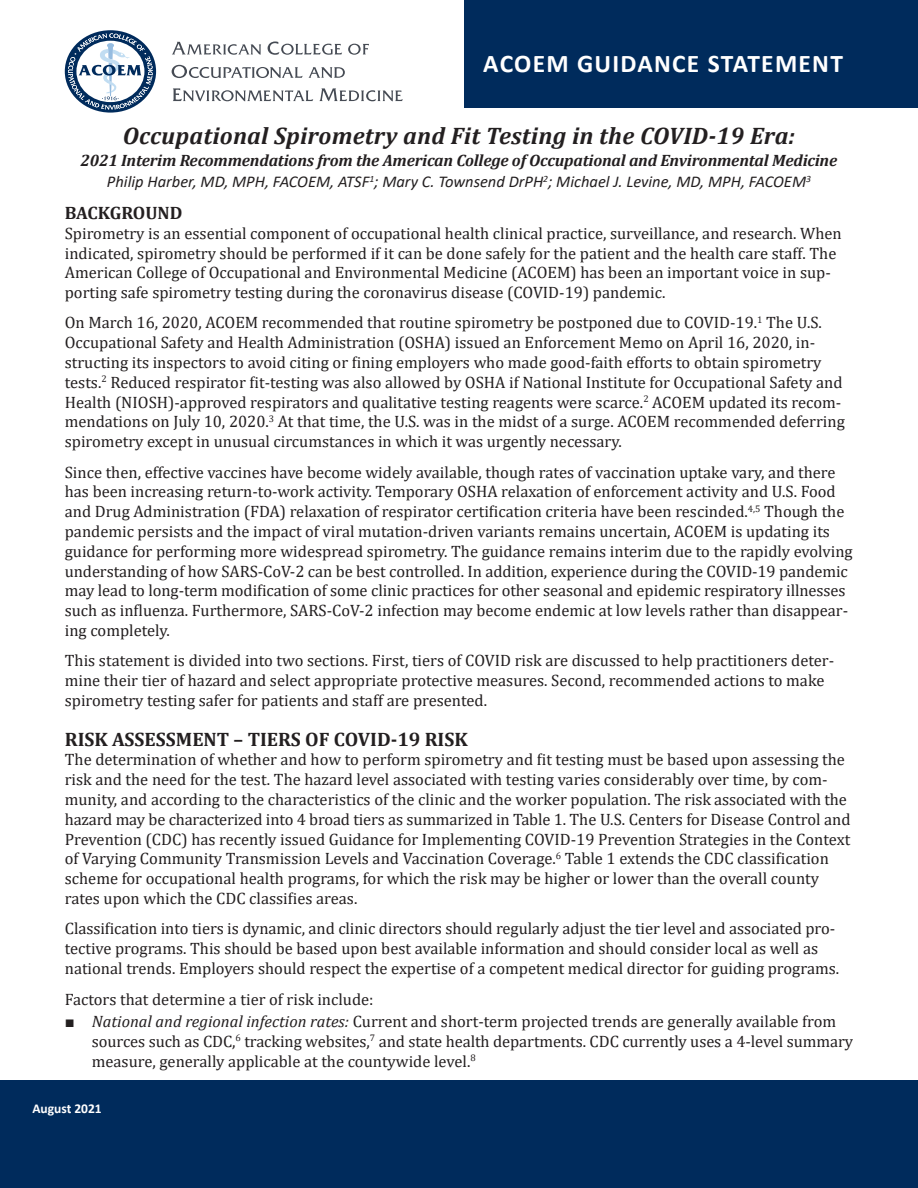
<style>
.page{position:relative;width:918px;height:1188px;background:#fff}
.page>*{position:absolute;margin:0;border:0;box-sizing:border-box;transform-origin:0 0}
.t1{font:700 25.5px "Calibri";letter-spacing:.05em;color:#fff}
.t2{font:italic 700 24px "Cambria";letter-spacing:.01em;color:#231f20}
.t3{font:700 19.5px "Cambria";color:#231f20}
.t4{font:700 18px "Cambria";color:#231f20}
.t5{font:16.5px/19.8px "Cambria";color:#231f20}
.t6{font:italic 700 16.5px "Cambria";letter-spacing:-.01em;color:#231f20}
.t7{font:italic 16.5px "Calibri";color:#231f20}
.t8{font:700 13.5px "Calibri";color:#fff}
.s1{font-family:"Times New Roman"}
.s2{font-style:italic}
</style>
<div class="page">
<div style="left:0;top:1080px;width:918px;height:108px;background:#002b5c"></div>
<div style="left:464px;top:0;width:454px;height:108px;background:#002b5c"></div>
<svg style="left:172px;top:42px;width:89px;height:13px"></svg>
<svg style="left:268px;top:41px;width:74px;height:14px"></svg>
<svg style="left:348px;top:44px;width:21px;height:11px"></svg>
<svg style="left:172px;top:65px;width:173px;height:13px"></svg>
<svg style="left:173px;top:88px;width:140px;height:13px"></svg>
<svg style="left:319px;top:88px;width:84px;height:13px"></svg>
<svg style="left:65px;top:30px;width:91px;height:83px"></svg>
<h1 class="t1" style="left:483px;top:46px;width:361px">ACOEM GUIDANCE STATEMENT</h1>
<h2 class="t2" style="left:123px;top:119px;width:674px">Occupational Spirometry and Fit Testing in the COVID-19 Era:</h2>
<p class="t6" style="left:81px;top:149px;width:758px">2021 Interim Recommendations from the American College of Occupational and Environmental Medicine</p>
<p class="t7" style="left:107px;top:171px;width:706px">Philip Harber, MD, MPH, FACOEM, ATSF<sup>1</sup>; Mary C. Townsend DrPH<sup>2</sup>; Michael J. Levine, MD, MPH, FACOEM<sup>3</sup></p>
<p class="t4" style="left:65px;top:200px;width:119px">BACKGROUND</p>
<p class="t5" style="left:65px;top:223px;width:778px">Spirometry is an essential component of occupational health clinical practice, surveillance, and research. When indicated, spirometry should be performed if it can be done safely for the patient and the health care staff. The American College of Occupational and Environmental Medicine (ACOEM) has been an important voice in sup&shy;porting safe spirometry testing during the coronavirus disease (COVID-19) pandemic.</p>
<p class="t5" style="left:65px;top:313px;width:782px">On March 16, 2020, ACOEM recommended that routine spirometry be postponed due to COVID-19.<sup>1</sup> The U.S.<br>Occupational Safety and Health Administration (OSHA) issued an Enforcement Memo on April 16, 2020, in&shy;structing its inspectors to avoid citing or fining employers who made good-faith efforts to obtain spirometry tests.<sup>2</sup> Reduced respirator fit-testing was also allowed by OSHA if National Institute for Occupational Safety and Health (NIOSH)-approved respirators and qualitative testing reagents were scarce.<sup>2</sup> ACOEM updated its recom&shy;mendations on July 10, 2020.<sup>3</sup> At that time, the U.S. was in the midst of a surge. ACOEM recommended deferring spirometry except in unusual circumstances in which it was urgently necessary.</p>
<p class="t5" style="left:65px;top:462px;width:789px">Since then, effective vaccines have become widely available, though rates of vaccination uptake vary, and there has been increasing return-to-work activity. Temporary OSHA relaxation of enforcement activity and U.S. Food and Drug Administration (FDA) relaxation of respirator certification criteria have been rescinded.<sup>4,5</sup> Though the pandemic persists and the impact of viral mutation-driven variants remains uncertain, ACOEM is updating its guidance for performing more widespread spirometry. The guidance remains interim due to the rapidly evolving understanding of how SARS-CoV-2 can be best controlled. In addition, experience during the COVID-19 pandemic may lead to long-term modification of some clinic practices for other seasonal and epidemic respiratory illnesses such as influenza. Furthermore, SARS-CoV-2 infection may become endemic at low levels rather than disappear&shy;ing completely.</p>
<p class="t5" style="left:65px;top:651px;width:771px">This statement is divided into two sections. First, tiers of COVID risk are discussed to help practitioners deter&shy;mine their tier of hazard and select appropriate protective measures. Second, recommended actions to make spirometry testing safer for patients and staff are presented.</p>
<p class="t3" style="left:65px;top:725px;width:404px">RISK ASSESSMENT – TIERS OF COVID-19 RISK</p>
<p class="t5" style="left:65px;top:750px;width:787px">The determination of whether and how to perform spirometry and fit testing must be based upon assessing the risk and the need for the test. The hazard level associated with testing varies considerably over time, by com&shy;munity, and according to the characteristics of the clinic and the worker population. The risk associated with the hazard may be characterized into 4 broad tiers as summarized in Table 1. The U.S. Centers for Disease Control and Prevention (CDC) has recently issued Guidance for Implementing COVID-19 Prevention Strategies in the Context of Varying Community Transmission Levels and Vaccination Coverage.<sup>6</sup> Table 1 extends the CDC classification scheme for occupational health programs, for which the risk may be higher or lower than the overall county rates upon which the CDC classifies areas.</p>
<p class="t5" style="left:65px;top:919px;width:776px">Classification into tiers is dynamic, and clinic directors should regularly adjust the tier level and associated pro&shy;tective programs. This should be based upon best available information and should consider local as well as national trends. Employers should respect the expertise of a competent medical director for guiding programs.</p>
<p class="t5" style="left:65px;top:989px;width:310px">Factors that determine a tier of risk include:</p>
<p class="t5" style="left:92px;top:1012px;width:763px;text-indent:-27px"><span class="s1">■</span> <span class="s2">National and regional infection rates:</span> Current and short-term projected trends are generally available from sources such as CDC,<sup>6</sup> tracking websites,<sup>7</sup> and state health departments. CDC currently uses a 4-level summary measure, generally applicable at the countywide level.<sup>8</sup></p>
<p class="t8" style="left:32px;top:1099px;width:71px">August 2021</p>
</div>
